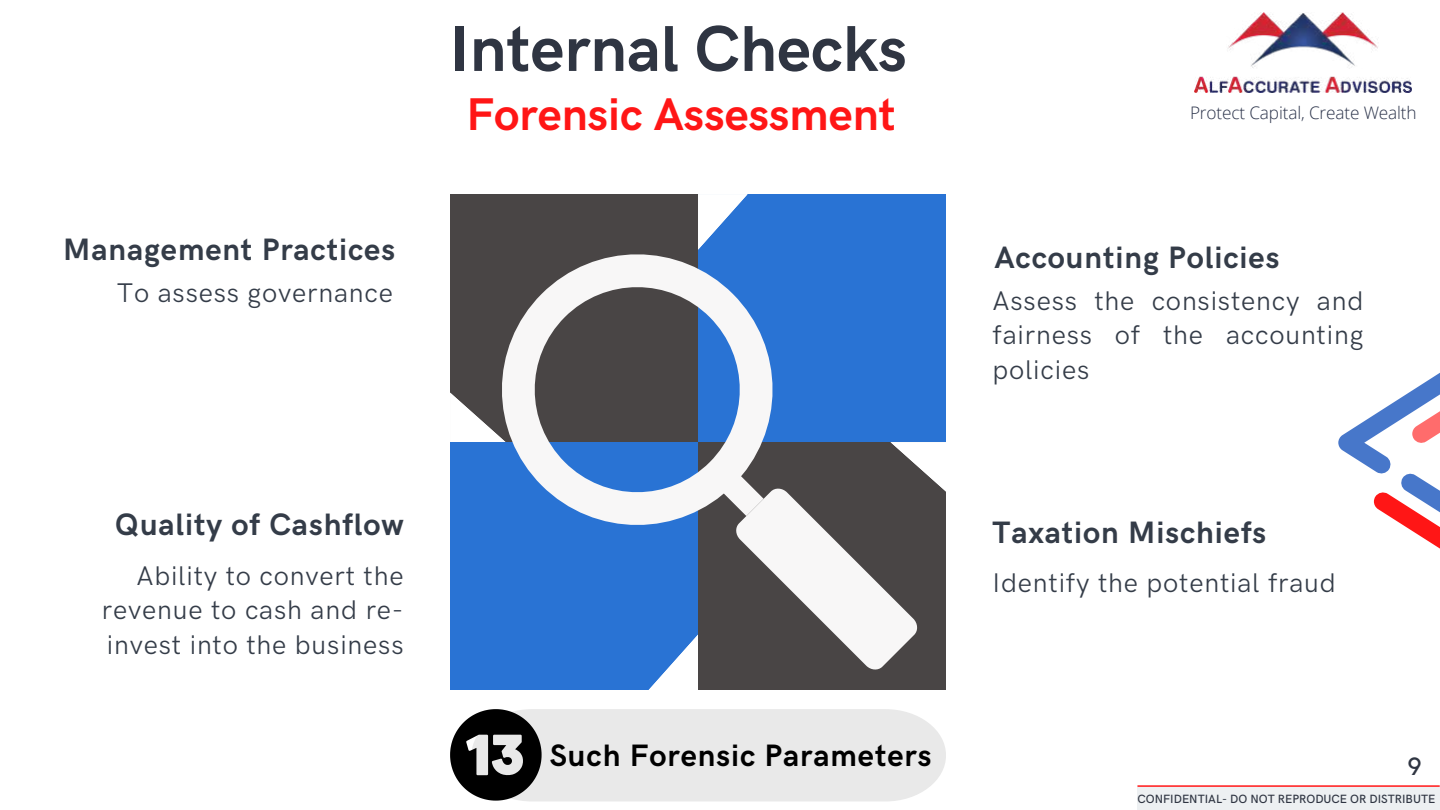
<style>
.page{position:relative;width:1440px;height:810px;background:#fff}
.page>*{position:absolute;margin:0;border:0;box-sizing:border-box;transform-origin:0 0}
.t1{font:700 65px "HK Grotesk";color:#2f3542}
.t2{font:700 46px "HK Grotesk";color:#ff1616}
.t3{font:700 31.1px "HK Grotesk";letter-spacing:.03em;color:#343c48}
.t4{font:700 31.1px "HK Grotesk";letter-spacing:.03em;color:#000}
.t5{font:27.1px/34.5px "HK Grotesk Pro";letter-spacing:.03em;color:#343c48;text-align:justify}
.t6{font:500 25.3px "HK Grotesk";color:#2f3542}
.t7{font:300 17.2px "Open Sans";letter-spacing:-.01em;color:#2b334a}
.t8{font:500 12px "HK Grotesk";color:#2f3542}
</style>
<div class="page">
<div style="left:450px;top:194px;width:248px;height:248px;background:#494545"></div>
<svg style="left:450px;top:393px;width:39px;height:49px"></svg>
<div style="left:450px;top:442px;width:248px;height:248px;background:#2973d4"></div>
<svg style="left:649px;top:635px;width:49px;height:55px"></svg>
<div style="left:698px;top:194px;width:248px;height:248px;background:#2973d4"></div>
<svg style="left:698px;top:194px;width:50px;height:47px"></svg>
<div style="left:698px;top:442px;width:248px;height:248px;background:#494545"></div>
<img style="left:1195px;top:12px;width:217px;height:80px">
<svg style="left:1338px;top:372px;width:102px;height:177px"></svg>
<svg style="left:739px;top:442px;width:207px;height:228px"></svg>
<svg style="left:489px;top:241px;width:297px;height:297px"></svg>
<svg style="left:450px;top:709px;width:496px;height:92px;background:#cfcfcf"></svg>
<div style="left:1137px;top:787px;width:303px;height:22px;background:#edf0f2"></div>
<hr style="left:1137px;top:785px;width:303px;height:2px;background:#ff1616">
<p class="t3" style="left:63px;top:232px;width:333px">Management Practices</p>
<p class="t5" style="left:117px;top:276px;width:278px">To assess governance</p>
<h1 class="t1" style="left:450px;top:12px;width:458px">Internal Checks</h1>
<h2 class="t2" style="left:466px;top:89px;width:431px">Forensic Assessment</h2>
<p class="t3" style="left:115px;top:507px;width:290px">Quality of Cashflow</p>
<p class="t5" style="left:102px;top:559px;width:303px;text-indent:35px">Ability to convert the revenue to cash and re&shy;invest into the business</p>
<p class="t4" style="left:550px;top:738px;width:383px">Such Forensic Parameters</p>
<p class="t7" style="left:1190px;top:101px;width:228px">Protect Capital, Create Wealth</p>
<p class="t3" style="left:994px;top:240px;width:287px">Accounting Policies</p>
<p class="t5" style="left:993px;top:285px;width:372px">Assess the consistency and fairness of the accounting policies</p>
<p class="t3" style="left:993px;top:515px;width:275px">Taxation Mischiefs</p>
<p class="t5" style="left:993px;top:567px;width:345px">Identify the potential fraud</p>
<p class="t6" style="left:1407px;top:752px;width:16px">9</p>
<p class="t8" style="left:1137px;top:793px;width:299px">CONFIDENTIAL- DO NOT REPRODUCE OR DISTRIBUTE</p>
</div>
